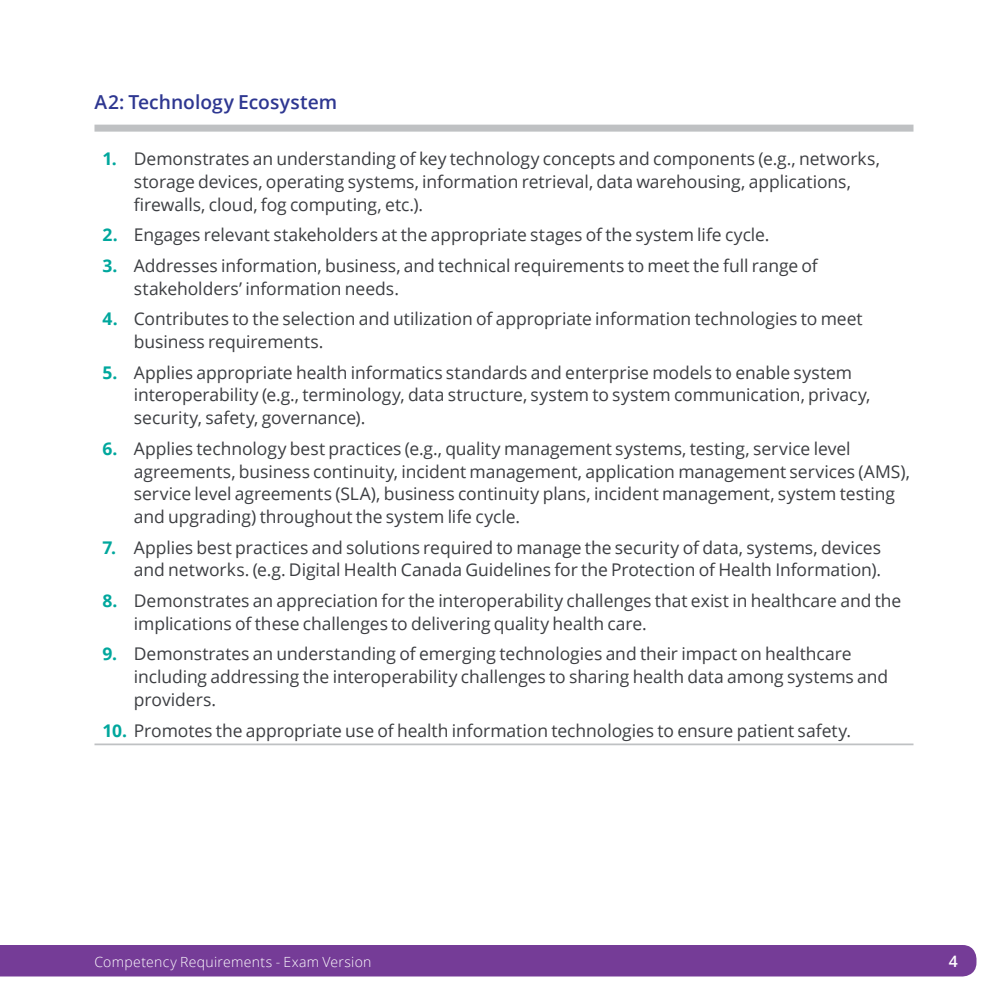
<style>
.page{position:relative;width:1008px;height:1008px;background:#fff}
.page>*{position:absolute;margin:0;border:0;box-sizing:border-box;transform-origin:0 0}
.t1{font:600 19.25px "Open Sans";color:#2e3791}
.t2{font:17.5px/22.8px "Open Sans";letter-spacing:-.005em;color:#3c3e42}
.t3{font:600 15.75px "Open Sans";color:#fff}
.t4{font:300 14px "Open Sans";letter-spacing:.025em;color:#fff}
.s1{font-weight:700;color:#00a79d}
</style>
<div class="page">
<div style="left:0;top:945px;width:976px;height:31px;background:#753c97"></div>
<hr style="left:94px;top:744px;width:820px;height:1px;background:#bfc1c3">
<div style="left:94px;top:125px;width:820px;height:7px;background:#bfc1c3"></div>
<p class="t1" style="left:94px;top:89px;width:244px">A2: Technology Ecosystem</p>
<p class="t2" style="left:134px;top:147px;width:748px;text-indent:-32px"><span class="s1">1.</span> Demonstrates an understanding of key technology concepts and components (e.g., networks, storage devices, operating systems, information retrieval, data warehousing, applications, firewalls, cloud, fog computing, etc.).</p>
<p class="t2" style="left:102px;top:223px;width:669px"><span class="s1">2.</span> Engages relevant stakeholders at the appropriate stages of the system life cycle.</p>
<p class="t2" style="left:134px;top:254px;width:685px;text-indent:-32px"><span class="s1">3.</span> Addresses information, business, and technical requirements to meet the full range of stakeholders’ information needs.</p>
<p class="t2" style="left:134px;top:307px;width:730px;text-indent:-32px"><span class="s1">4.</span> Contributes to the selection and utilization of appropriate information technologies to meet business requirements.</p>
<p class="t2" style="left:134px;top:360px;width:738px;text-indent:-32px"><span class="s1">5.</span> Applies appropriate health informatics standards and enterprise models to enable system interoperability (e.g., terminology, data structure, system to system communication, privacy, security, safety, governance).</p>
<p class="t2" style="left:134px;top:437px;width:778px;text-indent:-32px"><span class="s1">6.</span> Applies technology best practices (e.g., quality management systems, testing, service level agreements, business continuity, incident management, application management services (AMS), service level agreements (SLA), business continuity plans, incident management, system testing and upgrading) throughout the system life cycle.</p>
<p class="t2" style="left:102px;top:535px;width:780px;text-align:right"><span class="s1">7.</span> Applies best practices and solutions required to manage the security of data, systems, devices and networks. (e.g. Digital Health Canada Guidelines for the Protection of Health Information).</p>
<p class="t2" style="left:134px;top:589px;width:769px;text-indent:-32px"><span class="s1">8.</span> Demonstrates an appreciation for the interoperability challenges that exist in healthcare and the implications of these challenges to delivering quality health care.</p>
<p class="t2" style="left:134px;top:642px;width:756px;text-indent:-32px"><span class="s1">9.</span> Demonstrates an understanding of emerging technologies and their impact on healthcare including addressing the interoperability challenges to sharing health data among systems and providers.</p>
<p class="t2" style="left:102px;top:718px;width:750px"><span class="s1">10.</span> Promotes the appropriate use of health information technologies to ensure patient safety.</p>
<p class="t4" style="left:94px;top:952px;width:279px">Competency Requirements - Exam Version</p>
<p class="t3" style="left:949px;top:950px;width:10px">4</p>
</div>
